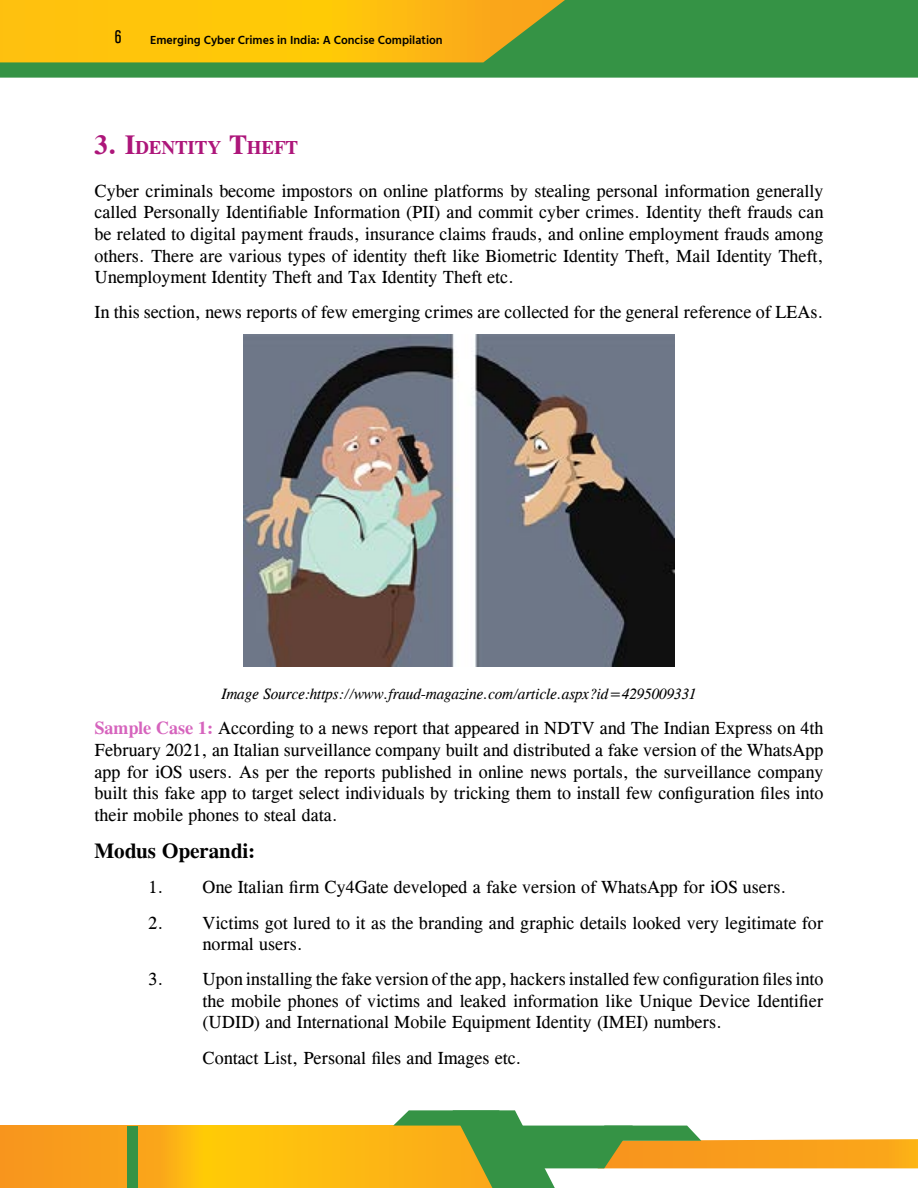
<style>
.page{position:relative;width:918px;height:1188px;background:#fff}
.page>*{position:absolute;margin:0;border:0;box-sizing:border-box;transform-origin:0 0}
.t1{font:700 21px "CG Times";color:#000}
.t2{font:700 18.9px "CG Times";color:#ad167a}
.t3{font:18px/21.6px "CG Times";color:#000;text-align:justify}
.t4{font:condensed 18px "Akzidenz Grotesk BE";color:#000}
.t5{font:italic 15px "CG Times";color:#000}
.t6{font:600 12px "Hind";color:#000}
.s1{font-size:27px}
.s2{font-weight:700;color:#d664bd}
</style>
<div class="page">
<div style="left:0;top:0;width:918px;height:78px;background:#359345"></div>
<svg style="left:0;top:1126px;width:393px;height:62px;background:#fbb114"></svg>
<svg style="left:0;top:0;width:583px;height:62px;background:#e9bb13"></svg>
<svg style="left:393px;top:1110px;width:525px;height:78px"></svg>
<div style="left:128px;top:1126px;width:10px;height:62px;background:#359345"></div>
<img style="left:244px;top:334px;width:430px;height:333px">
<p class="t4" style="left:115px;top:27px;width:8px">6</p>
<p class="t6" style="left:150px;top:31px;width:294px">Emerging Cyber Crimes in India: A Concise Compilation</p>
<p class="t2" style="left:94px;top:136px;width:204px"><span class="s1">3. I</span>DENTITY <span class="s1">T</span>HEFT</p>
<p class="t3" style="left:94px;top:180px;width:730px">Cyber criminals become impostors on online platforms by stealing personal information generally called Personally Identifiable Information (PII) and commit cyber crimes. Identity theft frauds can be related to digital payment frauds, insurance claims frauds, and online employment frauds among others. There are various types of identity theft like Biometric Identity Theft, Mail Identity Theft, Unemployment Identity Theft and Tax Identity Theft etc.</p>
<p class="t3" style="left:94px;top:301px;width:730px">In this section, news reports of few emerging crimes are collected for the general reference of LEAs.</p>
<p class="t5" style="left:222px;top:686px;width:476px">Image Source:https://www.fraud-magazine.com/article.aspx?id=4295009331</p>
<p class="t3" style="left:94px;top:718px;width:730px"><span class="s2">Sample Case 1:</span> According to a news report that appeared in NDTV and The Indian Express on 4th February 2021, an Italian surveillance company built and distributed a fake version of the WhatsApp app for iOS users. As per the reports published in online news portals, the surveillance company built this fake app to target select individuals by tricking them to install few configuration files into their mobile phones to steal data.</p>
<p class="t1" style="left:94px;top:839px;width:162px">Modus Operandi:</p>
<p class="t3" style="left:148px;top:877px;width:639px">1. One Italian firm Cy4Gate developed a fake version of WhatsApp for iOS users.</p>
<p class="t3" style="left:202px;top:912px;width:622px;text-indent:-54px">2. Victims got lured to it as the branding and graphic details looked very legitimate for normal users.</p>
<p class="t3" style="left:202px;top:968px;width:622px;text-indent:-54px">3. Upon installing the fake version of the app, hackers installed few configuration files into the mobile phones of victims and leaked information like Unique Device Identifier (UDID) and International Mobile Equipment Identity (IMEI) numbers.</p>
<p class="t3" style="left:202px;top:1047px;width:321px">Contact List, Personal files and Images etc.</p>
</div>
